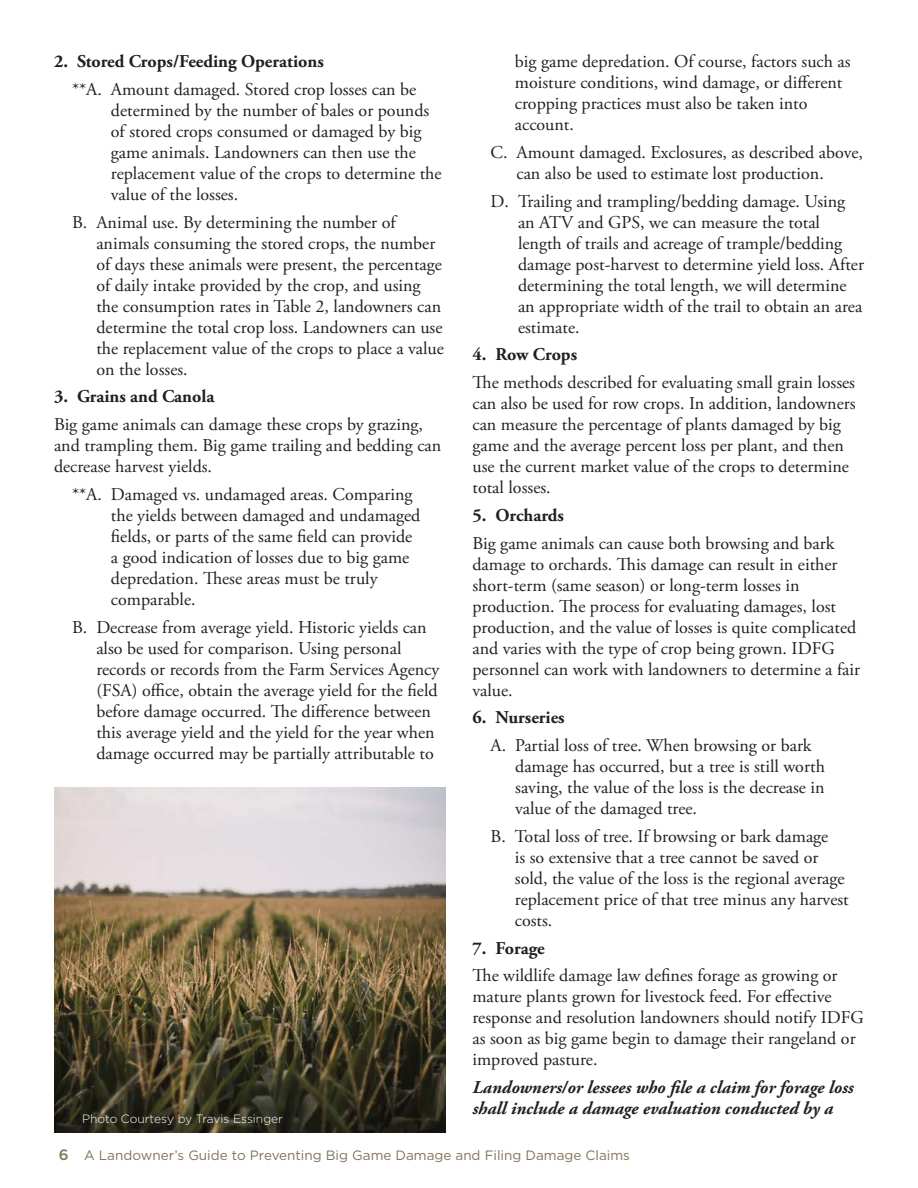
<style>
.page{position:relative;width:918px;height:1188px;background:#fff}
.page>*{position:absolute;margin:0;border:0;box-sizing:border-box;transform-origin:0 0}
.Body_Text{font:18px/21px "Adobe Garamond Pro";color:#231f20}
.Body_Text-2{font:700 18px "Adobe Garamond Pro";color:#231f20}
.Body_Text-3{font:italic 700 18px/21px "Adobe Garamond Pro";color:#231f20}
.t1{font:13.5px "Gotham";color:#827358}
.Photo_Cred{font:300 12px "Gotham";color:#fff}
.s1{font-weight:500;font-size:15px}
</style>
<div class="page">
<img style="left:54px;top:787px;width:392px;height:346px">
<p class="Body_Text-2" style="left:54px;top:51px;width:271px">2. Stored Crops/Feeding Operations</p>
<p class="Body_Text" style="left:111px;top:79px;width:332px;text-indent:-39px">**A. Amount damaged. Stored crop losses can be determined by the number of bales or pounds of stored crops consumed or damaged by big game animals. Landowners can then use the replacement value of the crops to determine the value of the losses.</p>
<p class="Body_Text" style="left:96px;top:212px;width:349px;text-indent:-24px">B. Animal use. By determining the number of animals consuming the stored crops, the number of days these animals were present, the percentage of daily intake provided by the crop, and using the consumption rates in Table 2, landowners can determine the total crop loss. Landowners can use the replacement value of the crops to place a value on the losses.</p>
<p class="Body_Text-2" style="left:54px;top:386px;width:162px">3. Grains and Canola</p>
<p class="Body_Text" style="left:54px;top:414px;width:389px">Big game animals can damage these crops by grazing, and trampling them. Big game trailing and bedding can decrease harvest yields.</p>
<p class="Body_Text" style="left:111px;top:484px;width:311px;text-indent:-39px">**A. Damaged vs. undamaged areas. Comparing the yields between damaged and undamaged fields, or parts of the same field can provide a good indication of losses due to big game depredation. These areas must be truly comparable.</p>
<p class="Body_Text" style="left:96px;top:617px;width:344px;text-indent:-24px">B. Decrease from average yield. Historic yields can also be used for comparison. Using personal records or records from the Farm Services Agency (FSA) office, obtain the average yield for the field before damage occurred. The difference between this average yield and the yield for the year when damage occurred may be partially attributable to</p>
<p class="Photo_Cred" style="left:82px;top:1111px;width:203px">Photo Courtesy by Travis Essinger</p>
<p class="Body_Text" style="left:515px;top:52px;width:337px">big game depredation. Of course, factors such as moisture conditions, wind damage, or different cropping practices must also be taken into account.</p>
<p class="Body_Text" style="left:517px;top:142px;width:348px;text-indent:-26px">C. Amount damaged. Exclosures, as described above, can also be used to estimate lost production.</p>
<p class="Body_Text" style="left:518px;top:191px;width:347px;text-indent:-28px">D. Trailing and trampling/bedding damage. Using an ATV and GPS, we can measure the total length of trails and acreage of trample/bedding damage post-harvest to determine yield loss. After determining the total length, we will determine an appropriate width of the trail to obtain an area estimate.</p>
<p class="Body_Text-2" style="left:472px;top:344px;width:106px">4. Row Crops</p>
<p class="Body_Text" style="left:472px;top:372px;width:385px">The methods described for evaluating small grain losses can also be used for row crops. In addition, landowners can measure the percentage of plants damaged by big game and the average percent loss per plant, and then use the current market value of the crops to determine total losses.</p>
<p class="Body_Text-2" style="left:472px;top:505px;width:93px">5. Orchards</p>
<p class="Body_Text" style="left:472px;top:533px;width:389px">Big game animals can cause both browsing and bark damage to orchards. This damage can result in either short-term (same season) or long-term losses in production. The process for evaluating damages, lost production, and the value of losses is quite complicated and varies with the type of crop being grown. IDFG personnel can work with landowners to determine a fair value.</p>
<p class="Body_Text-2" style="left:472px;top:707px;width:94px">6. Nurseries</p>
<p class="Body_Text" style="left:515px;top:735px;width:311px;text-indent:-25px">A. Partial loss of tree. When browsing or bark damage has occurred, but a tree is still worth saving, the value of the loss is the decrease in value of the damaged tree.</p>
<p class="Body_Text" style="left:515px;top:826px;width:335px;text-indent:-24px">B. Total loss of tree. If browsing or bark damage<br>is so extensive that a tree cannot be saved or sold, the value of the loss is the regional average replacement price of that tree minus any harvest costs.</p>
<p class="Body_Text-2" style="left:472px;top:937px;width:74px">7. Forage</p>
<p class="Body_Text" style="left:472px;top:966px;width:393px">The wildlife damage law defines forage as growing or mature plants grown for livestock feed. For effective response and resolution landowners should notify IDFG as soon as big game begin to damage their rangeland or improved pasture.</p>
<p class="Body_Text-3" style="left:472px;top:1077px;width:383px">Landowners/or lessees who file a claim for forage loss shall include a damage evaluation conducted by a</p>
<p class="t1" style="left:59px;top:1146px;width:573px"><span class="s1">6</span> A Landowner’s Guide to Preventing Big Game Damage and Filing Damage Claims</p>
</div>
